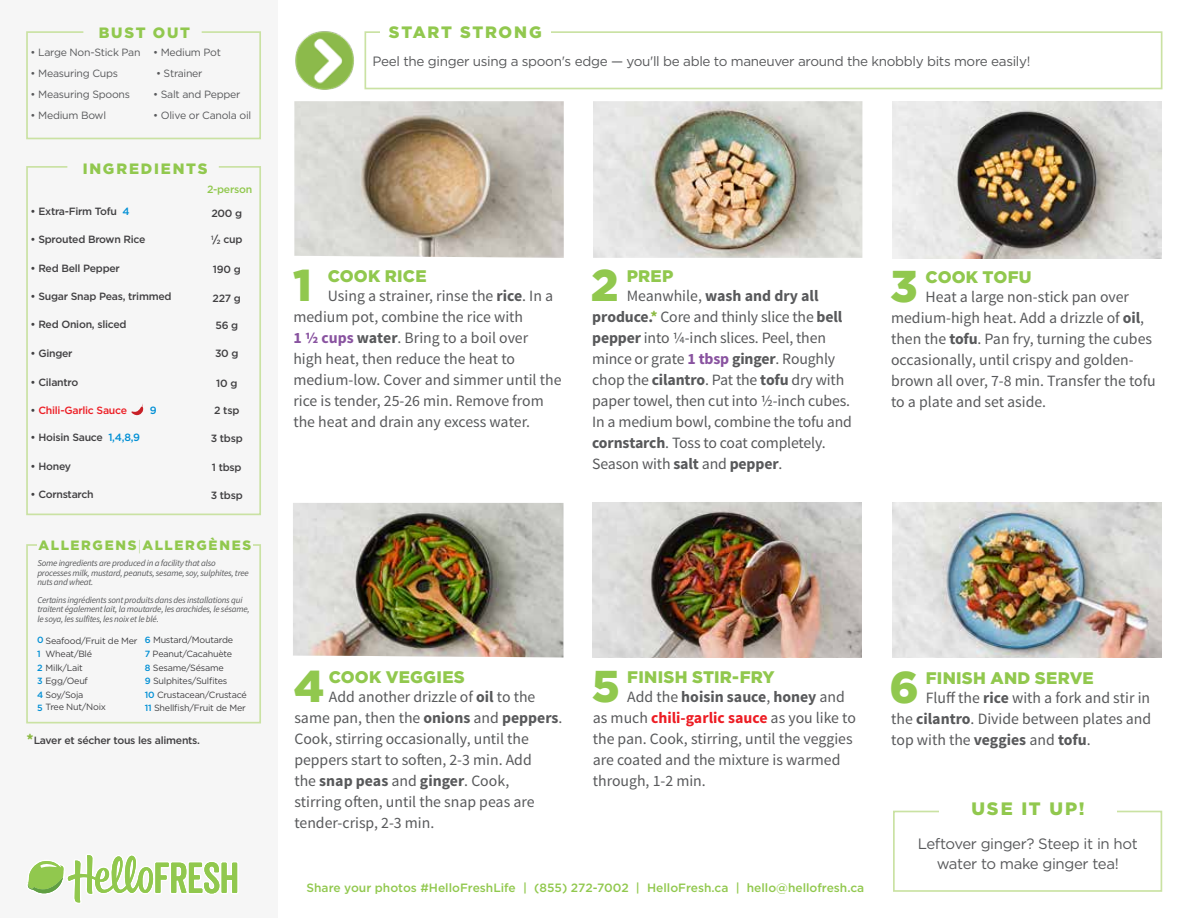
<style>
.page{position:relative;width:1188px;height:918px;background:#fff}
.page>*{position:absolute;margin:0;border:0;box-sizing:border-box;transform-origin:0 0}
.t1{font:900 44.55px "Gotham";color:#91c84e}
.t2{font:900 18px "Gotham";letter-spacing:.11em;color:#91c84e}
.t3{font:900 16.8px "Gotham";letter-spacing:.01em;color:#91c84e}
.t4{font:900 16.5px "Gotham";letter-spacing:.105em;color:#91c84e}
.t5{font:15.75px/21px "Source Sans Pro";color:#58595b}
.t6{font:15px/20.1px "Gotham";letter-spacing:-.025em;color:#58595b;text-align:center}
.t7{font:900 15px "Gotham";letter-spacing:.12em;color:#91c84e}
.t8{font:13.5px "Gotham";letter-spacing:-.025em;color:#58595b}
.t9{font:900 13.5px "Gotham";letter-spacing:.13em;color:#91c84e}
.t10{font:500 12px "Gotham";color:#91c84e}
.t11{font:500 10.5px "Gotham";letter-spacing:-.025em;color:#414042}
.t12{font:10.5px "Gotham";letter-spacing:-.025em;color:#58595b}
.t13{font:500 10.5px "Gotham";letter-spacing:-.025em;color:#ed1d24}
.t14{font:500 10.5px "Gotham";letter-spacing:-.025em;color:#91c84e}
.t15{font:500 10.5px "Gotham";color:#008fd5}
.t16{font:italic 9px/9.8px "Source Sans Pro";letter-spacing:-.025em;color:#58595b}
.t17{font:9px/13.5px "Gotham";letter-spacing:-.025em;color:#414042}
.t18{font:500 9px "Gotham";color:#008fd5}
.s1{color:#008fd5}
.s2{font-size:6.15px}
.s3{color:#414042}
.s4{font-family:"Source Sans Pro";font-weight:200}
.s5{font-weight:500;color:#008fd5}
.s6{font-family:"Source Sans Pro";font-weight:700;font-size:15.75px;color:#8cba42}
.s7{font-weight:700}
.s8{font-weight:700;color:#8953a0}
.s9{font-weight:700;color:#8cba42}
.s10{font-weight:700;color:#ed1d24}
</style>
<div class="page">
<div style="left:0;top:0;width:278px;height:918px;background:#f6f6f6"></div>
<img style="left:294px;top:101px;width:270px;height:157px">
<img style="left:593px;top:101px;width:269px;height:157px">
<img style="left:593px;top:503px;width:269px;height:154px">
<img style="left:892px;top:503px;width:269px;height:154px">
<img style="left:293px;top:503px;width:270px;height:154px">
<img style="left:892px;top:102px;width:269px;height:156px">
<svg style="left:26px;top:31px;width:235px;height:109px"></svg>
<svg style="left:26px;top:166px;width:235px;height:350px"></svg>
<svg style="left:893px;top:810px;width:270px;height:82px"></svg>
<div style="left:940px;top:802px;width:177px;height:27px;background:#fff"></div>
<img style="left:295px;top:31px;width:70px;height:58px">
<svg style="left:26px;top:544px;width:235px;height:180px"></svg>
<div style="left:37px;top:540px;width:216px;height:19px;background:#f6f6f6"></div>
<div style="left:365px;top:31px;width:797px;height:58px;border:2px solid #cae2a3"></div>
<div style="left:380px;top:26px;width:171px;height:17px;background:#fff"></div>
<svg style="left:27px;top:855px;width:211px;height:48px"></svg>
<p class="t7" style="left:99px;top:24px;width:93px">BUST OUT</p>
<p class="t12" style="left:31px;top:46px;width:111px">• Large Non-Stick Pan</p>
<p class="t12" style="left:31px;top:67px;width:89px">• Measuring Cups</p>
<p class="t12" style="left:31px;top:88px;width:101px">• Measuring Spoons</p>
<p class="t12" style="left:31px;top:109px;width:77px">• Medium Bowl</p>
<p class="t12" style="left:153px;top:46px;width:69px">• Medium Pot</p>
<p class="t12" style="left:156px;top:67px;width:48px">• Strainer</p>
<p class="t12" style="left:153px;top:88px;width:89px">• Salt and Pepper</p>
<p class="t12" style="left:153px;top:109px;width:100px">• Olive or Canola oil</p>
<p class="t7" style="left:83px;top:160px;width:126px">INGREDIENTS</p>
<p class="t11" style="left:31px;top:205px;width:101px">• Extra-Firm Tofu <span class="s1">4</span></p>
<p class="t11" style="left:211px;top:206px;width:32px">200 g</p>
<p class="t11" style="left:211px;top:233px;width:33px"><sup>1</sup>/<span class="s2">2</span> cup</p>
<p class="t11" style="left:213px;top:263px;width:29px">190 g</p>
<p class="t11" style="left:213px;top:291px;width:30px">227 g</p>
<p class="t11" style="left:215px;top:318px;width:24px">56 g</p>
<p class="t11" style="left:215px;top:347px;width:25px">30 g</p>
<p class="t11" style="left:216px;top:376px;width:23px">10 g</p>
<p class="t11" style="left:214px;top:404px;width:27px">2 tsp</p>
<p class="t11" style="left:211px;top:432px;width:33px">3 tbsp</p>
<p class="t11" style="left:212px;top:460px;width:31px">1 tbsp</p>
<p class="t11" style="left:211px;top:489px;width:33px">3 tbsp</p>
<p class="t14" style="left:207px;top:182px;width:47px">2-person</p>
<p class="t11" style="left:31px;top:233px;width:116px">• Sprouted Brown Rice</p>
<p class="t11" style="left:31px;top:262px;width:91px">• Red Bell Pepper</p>
<p class="t11" style="left:31px;top:290px;width:142px">• Sugar Snap Peas, trimmed</p>
<p class="t11" style="left:31px;top:317px;width:97px">• Red Onion, sliced</p>
<p class="t11" style="left:31px;top:346px;width:43px">• Ginger</p>
<p class="t11" style="left:31px;top:375px;width:49px">• Cilantro</p>
<p class="t13" style="left:31px;top:403px;width:98px"><span class="s3">•</span> Chili-Garlic Sauce</p>
<p class="t15" style="left:150px;top:403px;width:8px">9</p>
<p class="t11" style="left:31px;top:431px;width:111px">• Hoisin Sauce <span class="s1">1,4,8,9</span></p>
<p class="t11" style="left:31px;top:459px;width:42px">• Honey</p>
<p class="t11" style="left:31px;top:488px;width:65px">• Cornstarch</p>
<p class="t9" style="left:39px;top:538px;width:214px">ALLERGENS<span class="s4">|</span>ALLERGÈNES</p>
<p class="t16" style="left:37px;top:558px;width:213px">Some ingredients are produced in a facility that also processes milk, mustard, peanuts, sesame, soy, sulphites, tree nuts and wheat.</p>
<p class="t16" style="left:37px;top:595px;width:214px">Certains ingrédients sont produits dans des installations qui traitent également lait, la moutarde, les arachides, le sésame, le soya, les sulfites, les noix et le blé.</p>
<p class="t17" style="left:37px;top:633px;width:102px"><span class="s5">0</span> Seafood/Fruit de Mer</p>
<p class="t17" style="left:46px;top:647px;width:48px">Wheat/Blé</p>
<p class="t17" style="left:37px;top:661px;width:47px"><span class="s5">2</span> Milk/Lait</p>
<p class="t17" style="left:37px;top:674px;width:52px"><span class="s5">3</span> Egg/Oeuf</p>
<p class="t17" style="left:37px;top:688px;width:48px"><span class="s5">4</span> Soy/Soja</p>
<p class="t17" style="left:46px;top:700px;width:62px">Tree Nut/Noix</p>
<p class="t17" style="left:145px;top:633px;width:103px"><span class="s5">6</span> Mustard/Moutarde<br><span class="s5">7</span> Peanut/Cacahuète<br><span class="s5">8</span> Sesame/Sésame<br><span class="s5">9</span> Sulphites/Sulfites<br><span class="s5">10</span> Crustacean/Crustacé<br><span class="s5">11</span> Shellfish/Fruit de Mer</p>
<p class="t18" style="left:37px;top:648px;width:5px">1</p>
<p class="t18" style="left:37px;top:702px;width:7px">5</p>
<p class="t11" style="left:27px;top:734px;width:175px"><span class="s6">*</span>Laver et sécher tous les aliments.</p>
<p class="t4" style="left:389px;top:23px;width:154px">START STRONG</p>
<p class="t8" style="left:373px;top:52px;width:659px">Peel the ginger using a spoon's edge — you'll be able to maneuver around the knobbly bits more easily!</p>
<h1 class="t1" style="left:293px;top:259px;width:20px">1</h1>
<p class="t3" style="left:328px;top:266px;width:100px">COOK RICE</p>
<p class="t5" style="left:293px;top:285px;width:270px;text-indent:34px">Using a strainer, rinse the <span class="s7">rice</span>. In a medium pot, combine the rice with<br><span class="s8">1 1/2 cups</span> <span class="s7">water</span>. Bring to a boil over<br>high heat, then reduce the heat to medium-low. Cover and simmer until the rice is tender, 25-26 min. Remove from the heat and drain any excess water.</p>
<h1 class="t1" style="left:591px;top:259px;width:29px">2</h1>
<p class="t3" style="left:627px;top:266px;width:48px">PREP</p>
<p class="t5" style="left:592px;top:285px;width:261px;text-indent:34px">Meanwhile, <span class="s7">wash and dry all produce.</span><span class="s9">*</span> Core and thinly slice the <span class="s7">bell pepper</span> into 1/4-inch slices. Peel, then mince or grate <span class="s8">1 tbsp</span> <span class="s7">ginger</span>. Roughly chop the <span class="s7">cilantro</span>. Pat the <span class="s7">tofu</span> dry with paper towel, then cut into 1/2-inch cubes.<br>In a medium bowl, combine the tofu and <span class="s7">cornstarch</span>. Toss to coat completely.<br>Season with <span class="s7">salt</span> and <span class="s7">pepper</span>.</p>
<h1 class="t1" style="left:890px;top:261px;width:29px">3</h1>
<p class="t3" style="left:926px;top:268px;width:108px">COOK TOFU</p>
<p class="t5" style="left:891px;top:287px;width:266px;text-indent:34px">Heat a large non-stick pan over medium-high heat. Add a drizzle of <span class="s7">oil</span>, then the <span class="s7">tofu</span>. Pan fry, turning the cubes occasionally, until crispy and golden&shy;brown all over, 7-8 min. Transfer the tofu to a plate and set aside.</p>
<h1 class="t1" style="left:294px;top:660px;width:32px">4</h1>
<p class="t3" style="left:329px;top:667px;width:137px">COOK VEGGIES</p>
<p class="t5" style="left:294px;top:686px;width:270px;text-indent:34px">Add another drizzle of <span class="s7">oil</span> to the same pan, then the <span class="s7">onions</span> and <span class="s7">peppers</span>.<br>Cook, stirring occasionally, until the peppers start to soften, 2-3 min. Add<br>the <span class="s7">snap peas</span> and <span class="s7">ginger</span>. Cook,<br>stirring often, until the snap peas are tender-crisp, 2-3 min.</p>
<h1 class="t1" style="left:592px;top:660px;width:30px">5</h1>
<p class="t3" style="left:627px;top:667px;width:149px">FINISH STIR-FRY</p>
<p class="t5" style="left:593px;top:686px;width:265px;text-indent:34px">Add the <span class="s7">hoisin sauce</span>, <span class="s7">honey</span> and as much <span class="s10">chili-garlic sauce</span> as you like to the pan. Cook, stirring, until the veggies are coated and the mixture is warmed through, 1-2 min.</p>
<h1 class="t1" style="left:889px;top:662px;width:31px">6</h1>
<p class="t3" style="left:926px;top:669px;width:170px">FINISH AND SERVE</p>
<p class="t5" style="left:891px;top:688px;width:262px;text-align:justify;text-indent:34px">Fluff the <span class="s7">rice</span> with a fork and stir in the <span class="s7">cilantro</span>. Divide between plates and top with the <span class="s7">veggies</span> and <span class="s7">tofu</span>.</p>
<p class="t2" style="left:971px;top:798px;width:115px">USE IT UP!</p>
<p class="t6" style="left:918px;top:833px;width:222px">Leftover ginger? Steep it in hot water to make ginger tea!</p>
<p class="t10" style="left:307px;top:880px;width:559px">Share your photos #HelloFreshLife | (855) 272-7002 | HelloFresh.ca | hello@hellofresh.ca</p>
</div>
